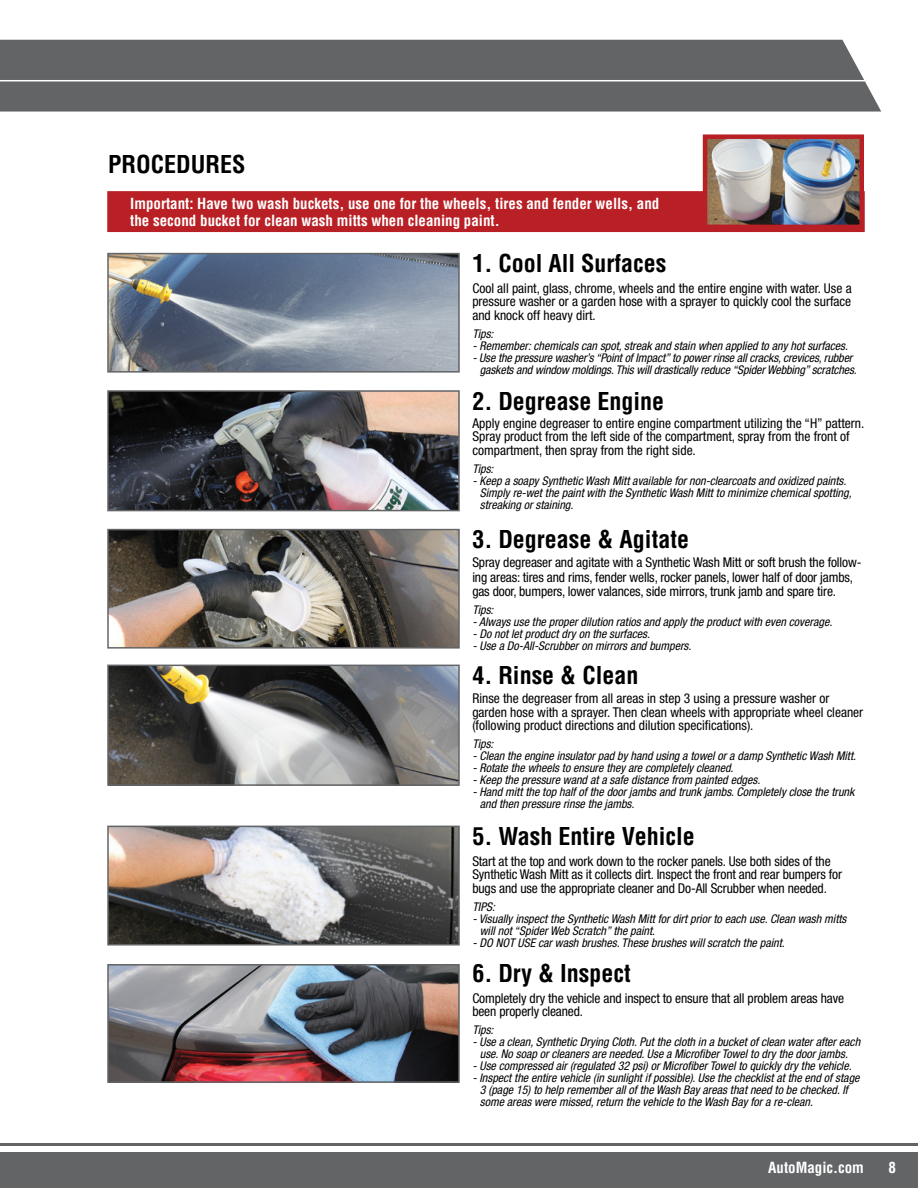
<style>
.page{position:relative;width:918px;height:1188px;background:#fff}
.page>*{position:absolute;margin:0;border:0;box-sizing:border-box;transform-origin:0 0}
.t1{font:700 condensed 24px "Helvetica";color:#000}
.t2{font:700 condensed 15px/16.5px "Helvetica";color:#fff}
.t3{font:condensed 13.5px/13.5px "Helvetica Neue";letter-spacing:-.01em;color:#000}
.t4{font:italic condensed 12px/12px "Helvetica Neue";color:#000}
.t5{font:300 condensed 12px "Helvetica Neue";color:#fff}
</style>
<div class="page">
<div style="left:0;top:40px;width:881px;height:72px;background:#636466"></div>
<hr style="left:0;top:80px;width:874px;height:1px;background:#fff">
<img style="left:110px;top:256px;width:347px;height:114px">
<div style="left:107px;top:253px;width:353px;height:120px;border:2px solid #636466"></div>
<img style="left:110px;top:393px;width:347px;height:115px">
<div style="left:107px;top:390px;width:353px;height:121px;border:2px solid #636466"></div>
<img style="left:110px;top:532px;width:347px;height:114px">
<div style="left:107px;top:529px;width:353px;height:120px;border:2px solid #636466"></div>
<img style="left:110px;top:668px;width:347px;height:115px">
<div style="left:107px;top:665px;width:353px;height:121px;border:2px solid #636466"></div>
<img style="left:110px;top:829px;width:347px;height:114px">
<div style="left:107px;top:826px;width:353px;height:120px;border:2px solid #636466"></div>
<img style="left:110px;top:967px;width:347px;height:113px">
<div style="left:107px;top:964px;width:353px;height:119px;border:2px solid #636466"></div>
<div style="left:107px;top:191px;width:758px;height:41px;background:#b82025;border:2px solid #b82025"></div>
<img style="left:708px;top:139px;width:151px;height:85px">
<div style="left:703px;top:134px;width:161px;height:95px;border:4px solid #b82025"></div>
<div style="left:0;top:1152px;width:918px;height:36px;background:#636466"></div>
<hr style="left:0;top:1143px;width:918px;height:3px;background:#636466">
<h1 class="t1" style="left:108px;top:149px;width:139px">PROCEDURES</h1>
<p class="t2" style="left:130px;top:195px;width:531px">Important: Have two wash buckets, use one for the wheels, tires and fender wells, and the second bucket for clean wash mitts when cleaning paint.</p>
<h1 class="t1" style="left:472px;top:249px;width:196px">1. Cool All Surfaces</h1>
<p class="t3" style="left:472px;top:281px;width:381px;text-align:justify">Cool all paint, glass, chrome, wheels and the entire engine with water. Use a pressure washer or a garden hose with a sprayer to quickly cool the surface and knock off heavy dirt.</p>
<p class="t4" style="left:472px;top:327px;width:23px">Tips:</p>
<p class="t4" style="left:472px;top:339px;width:377px">- Remember: chemicals can spot, streak and stain when applied to any hot surfaces.</p>
<p class="t4" style="left:480px;top:351px;width:378px;text-indent:-8px">- Use the pressure washer’s “Point of Impact” to power rinse all cracks, crevices, rubber gaskets and window moldings. This will drastically reduce “Spider Webbing” scratches.</p>
<h1 class="t1" style="left:472px;top:386px;width:193px">2. Degrease Engine</h1>
<p class="t3" style="left:472px;top:416px;width:394px">Apply engine degreaser to entire engine compartment utilizing the “H” pattern.<br>Spray product from the left side of the compartment, spray from the front of compartment, then spray from the right side.</p>
<p class="t4" style="left:472px;top:463px;width:23px">Tips:</p>
<p class="t4" style="left:480px;top:475px;width:373px;text-indent:-8px">- Keep a soapy Synthetic Wash Mitt available for non-clearcoats and oxidized paints.<br>Simply re-wet the paint with the Synthetic Wash Mitt to minimize chemical spotting, streaking or staining.</p>
<h1 class="t1" style="left:472px;top:525px;width:218px">3. Degrease &amp; Agitate</h1>
<p class="t3" style="left:472px;top:555px;width:391px;line-height:15px">Spray degreaser and agitate with a Synthetic Wash Mitt or soft brush the follow&shy;ing areas: tires and rims, fender wells, rocker panels, lower half of door jambs,</p>
<p class="t3" style="left:472px;top:584px;width:365px">gas door, bumpers, lower valances, side mirrors, trunk jamb and spare tire.</p>
<p class="t4" style="left:472px;top:603px;width:23px">Tips:</p>
<p class="t4" style="left:472px;top:615px;width:361px">- Always use the proper dilution ratios and apply the product with even coverage.</p>
<p class="t4" style="left:472px;top:627px;width:179px">- Do not let product dry on the surfaces.</p>
<p class="t4" style="left:472px;top:639px;width:220px">- Use a Do-All-Scrubber on mirrors and bumpers.</p>
<h1 class="t1" style="left:472px;top:661px;width:168px">4. Rinse &amp; Clean</h1>
<p class="t3" style="left:472px;top:692px;width:392px">Rinse the degreaser from all areas in step 3 using a pressure washer or garden hose with a sprayer. Then clean wheels with appropriate wheel cleaner (following product directions and dilution specifications).</p>
<p class="t4" style="left:472px;top:738px;width:23px">Tips:</p>
<p class="t4" style="left:472px;top:750px;width:385px">- Clean the engine insulator pad by hand using a towel or a damp Synthetic Wash Mitt.</p>
<p class="t4" style="left:472px;top:762px;width:263px">- Rotate the wheels to ensure they are completely cleaned.</p>
<p class="t4" style="left:472px;top:774px;width:289px">- Keep the pressure wand at a safe distance from painted edges.</p>
<p class="t4" style="left:480px;top:786px;width:376px;text-indent:-8px">- Hand mitt the top half of the door jambs and trunk jambs. Completely close the trunk and then pressure rinse the jambs.</p>
<h1 class="t1" style="left:472px;top:822px;width:224px">5. Wash Entire Vehicle</h1>
<p class="t3" style="left:472px;top:854px;width:371px">Start at the top and work down to the rocker panels. Use both sides of the<br>Synthetic Wash Mitt as it collects dirt. Inspect the front and rear bumpers for bugs and use the appropriate cleaner and Do-All Scrubber when needed.</p>
<p class="t4" style="left:472px;top:900px;width:24px">TIPS:</p>
<p class="t4" style="left:480px;top:912px;width:368px;text-indent:-8px">- Visually inspect the Synthetic Wash Mitt for dirt prior to each use. Clean wash mitts will not “Spider Web Scratch” the paint.</p>
<p class="t4" style="left:472px;top:936px;width:314px">- DO NOT USE car wash brushes. These brushes will scratch the paint.</p>
<h1 class="t1" style="left:472px;top:959px;width:160px">6. Dry &amp; Inspect</h1>
<p class="t3" style="left:472px;top:991px;width:373px">Completely dry the vehicle and inspect to ensure that all problem areas have been properly cleaned.</p>
<p class="t4" style="left:472px;top:1024px;width:23px">Tips:</p>
<p class="t4" style="left:472px;top:1036px;width:389px;text-align:center">- Use a clean, Synthetic Drying Cloth. Put the cloth in a bucket of clean water after each use. No soap or cleaners are needed. Use a Microfiber Towel to dry the door jambs.</p>
<p class="t4" style="left:472px;top:1060px;width:381px">- Use compressed air (regulated 32 psi) or Microfiber Towel to quickly dry the vehicle.</p>
<p class="t4" style="left:480px;top:1072px;width:381px;text-indent:-8px">- Inspect the entire vehicle (in sunlight if possible). Use the checklist at the end of stage<br>3 (page 15) to help remember all of the Wash Bay areas that need to be checked. If some areas were missed, return the vehicle to the Wash Bay for a re-clean.</p>
<p class="t2" style="left:768px;top:1159px;width:97px">AutoMagic.com</p>
<p class="t2" style="left:888px;top:1159px;width:9px">8</p>
<p class="t5" style="left:793px;top:1161px;width:68px">AutoMagic.com</p>
</div>
